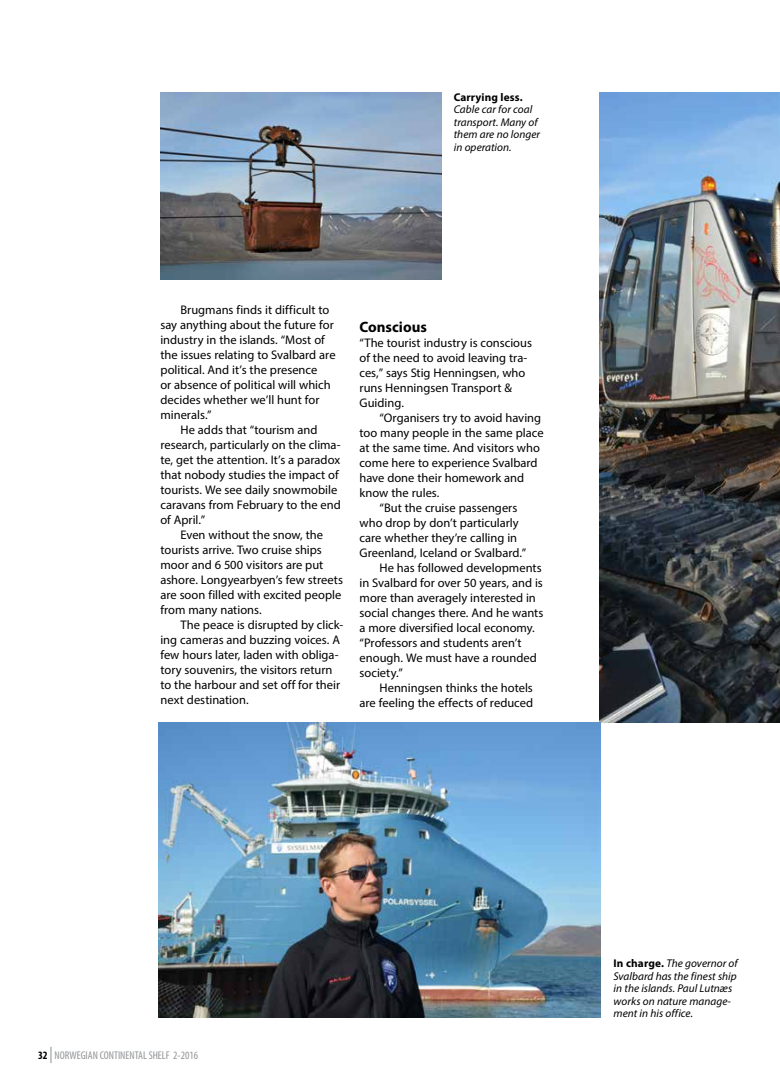
<style>
.page{position:relative;width:780px;height:1088px;background:#fff}
.page>*{position:absolute;margin:0;border:0;box-sizing:border-box;transform-origin:0 0}
.t1{font:700 15px "Myriad Pro";color:#000}
.t2{font:12.5px/15px "Myriad Pro";color:#000}
.t3{font:italic 11.25px/12.5px "Myriad Pro";letter-spacing:.005em;color:#000}
.t4{font:condensed 11.25px "Myriad Pro";color:#939598}
.t5{font:700 11.25px "Myriad Pro";letter-spacing:.01em;color:#000}
.s1{font-weight:700;color:#000}
.s2{font-size:16.25px}
.s3{font-weight:700;font-style:normal}
</style>
<div class="page">
<img style="left:599px;top:92px;width:181px;height:631px">
<img style="left:159px;top:723px;width:441px;height:295px">
<img style="left:160px;top:92px;width:281px;height:187px">
<p class="t5" style="left:454px;top:89px;width:71px">Carrying less.</p>
<p class="t3" style="left:454px;top:103px;width:88px">Cable car for coal transport. Many of them are no longer in operation.</p>
<p class="t2" style="left:160px;top:302px;width:177px;text-indent:20px">Brugmans finds it difficult to say anything about the future for industry in the islands. “Most of the issues relating to Svalbard are political. And it’s the presence<br>or absence of political will which decides whether we’ll hunt for minerals.”</p>
<p class="t2" style="left:160px;top:422px;width:182px;text-indent:20px">He adds that “tourism and research, particularly on the clima&shy;te, get the attention. It’s a paradox that nobody studies the impact of tourists. We see daily snowmobile caravans from February to the end of April.”</p>
<p class="t2" style="left:160px;top:527px;width:184px;text-indent:20px">Even without the snow, the tourists arrive. Two cruise ships moor and 6 500 visitors are put ashore. Longyearbyen’s few streets are soon filled with excited people from many nations.</p>
<p class="t2" style="left:160px;top:617px;width:184px;text-indent:20px">The peace is disrupted by click&shy;ing cameras and buzzing voices. A few hours later, laden with obliga&shy;tory souvenirs, the visitors return to the harbour and set off for their next destination.</p>
<p class="t1" style="left:359px;top:317px;width:69px">Conscious</p>
<p class="t2" style="left:359px;top:335px;width:174px">“The tourist industry is conscious of the need to avoid leaving tra&shy;ces,” says Stig Henningsen, who runs Henningsen Transport &amp;<br>Guiding.</p>
<p class="t2" style="left:379px;top:410px;width:163px">“Organisers try to avoid having</p>
<p class="t2" style="left:359px;top:425px;width:185px">too many people in the same place</p>
<p class="t2" style="left:359px;top:440px;width:182px">at the same time. And visitors who</p>
<p class="t2" style="left:359px;top:455px;width:180px">come here to experience Svalbard</p>
<p class="t2" style="left:359px;top:470px;width:166px">have done their homework and</p>
<p class="t2" style="left:359px;top:485px;width:81px">know the rules.</p>
<p class="t2" style="left:379px;top:500px;width:139px">“But the cruise passengers</p>
<p class="t2" style="left:359px;top:515px;width:161px">who drop by don’t particularly</p>
<p class="t2" style="left:359px;top:530px;width:159px">care whether they’re calling in</p>
<p class="t2" style="left:359px;top:545px;width:168px">Greenland, Iceland or Svalbard.”</p>
<p class="t2" style="left:379px;top:560px;width:164px">He has followed developments</p>
<p class="t2" style="left:359px;top:575px;width:185px">in Svalbard for over 50 years, and is</p>
<p class="t2" style="left:359px;top:590px;width:178px">more than averagely interested in</p>
<p class="t2" style="left:359px;top:605px;width:185px">social changes there. And he wants</p>
<p class="t2" style="left:359px;top:620px;width:177px">a more diversified local economy.</p>
<p class="t2" style="left:359px;top:635px;width:163px">“Professors and students aren’t</p>
<p class="t2" style="left:359px;top:650px;width:179px">enough. We must have a rounded</p>
<p class="t2" style="left:359px;top:665px;width:45px">society.”</p>
<p class="t2" style="left:379px;top:680px;width:155px">Henningsen thinks the hotels</p>
<p class="t2" style="left:359px;top:695px;width:175px">are feeling the effects of reduced</p>
<p class="t4" style="left:38px;top:1049px;width:161px"><span class="s1">32</span> <span class="s2">|</span> NORWEGIAN CONTINENTAL SHELF 2-2016</p>
<p class="t3" style="left:613px;top:957px;width:125px"><span class="s3">In charge.</span> The governor of<br>Svalbard has the finest ship in the islands. Paul Lutnæs works on nature manage&shy;ment in his office.</p>
</div>
